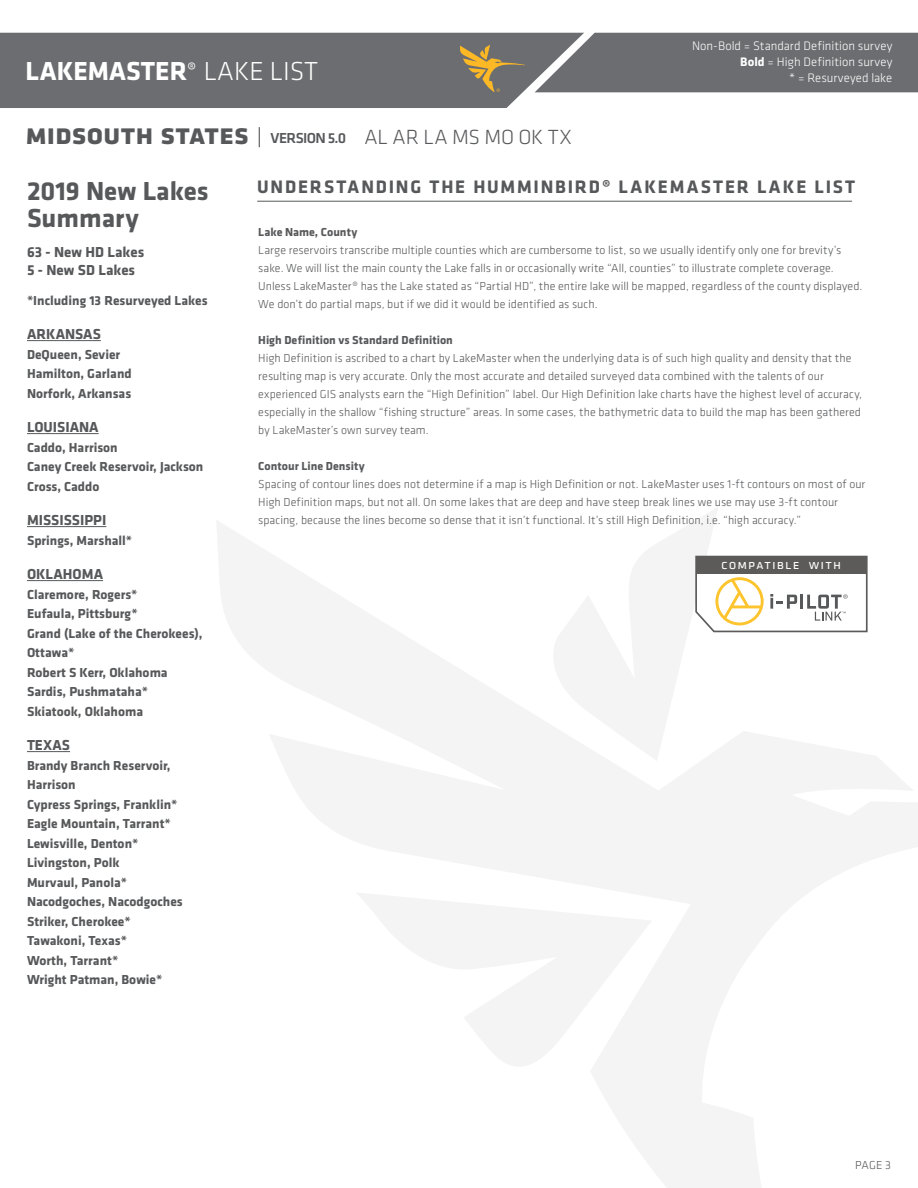
<style>
.page{position:relative;width:918px;height:1188px;background:#fff}
.page>*{position:absolute;margin:0;border:0;box-sizing:border-box;transform-origin:0 0}
.t1{font:700 30px "Klavika";letter-spacing:-.005em;color:#57585a}
.t2{font:700 27px "Klavika";color:#fff}
.t3{font:700 27px/27px "Klavika";color:#57585a}
.t4{font:700 18.75px "Klavika";letter-spacing:.095em;color:#57585a}
.t5{font:700 15px/18px "Klavika";color:#57585a}
.t6{font:700 13.5px/19.5px "Klavika";color:#57585a}
.t7{font:13.5px "Klavika";letter-spacing:.085em;color:#fff}
.t8{font:300 12.75px/15.8px "Klavika";color:#fff;text-align:right}
.t9{font:300 12px/18px "Klavika";letter-spacing:.005em;color:#57585a}
.t10{font:700 12px "Klavika";color:#57585a}
.s1{font-weight:300}
.s2{font-weight:500;font-size:15px}
.s3{font-weight:300;font-size:21.3px}
.s4{font-weight:700}
</style>
<div class="page">
<div style="left:584px;top:33px;width:334px;height:59px;background:#6c6d70"></div>
<div style="left:0;top:33px;width:584px;height:75px;background:#6c6d70"></div>
<svg style="left:460px;top:45px;width:65px;height:48px;background:#8b7d5f"></svg>
<svg style="left:259px;top:127px;width:1px;height:20px"></svg>
<svg style="left:217px;top:521px;width:701px;height:667px"></svg>
<hr style="left:27px;top:340px;width:74px;height:1px;background:#57585a">
<hr style="left:27px;top:433px;width:72px;height:1px;background:#57585a">
<hr style="left:27px;top:526px;width:79px;height:1px;background:#57585a">
<hr style="left:27px;top:580px;width:76px;height:1px;background:#57585a">
<hr style="left:27px;top:751px;width:43px;height:1px;background:#57585a">
<hr style="left:257px;top:201px;width:595px;height:1px;background:#57585a">
<svg style="left:548px;top:508px;width:320px;height:253px"></svg>
<h2 class="t2" style="left:26px;top:52px;width:294px">LAKEMASTER<sup>®</sup> <span class="s1">LAKE LIST</span></h2>
<h1 class="t1" style="left:26px;top:112px;width:548px">midsouth states <span class="s2">VERSION 5.0</span> <span class="s3">AL AR LA MS MO OK TX</span></h1>
<p class="t8" style="left:692px;top:38px;width:202px">Non-Bold = Standard Definition survey<br><span class="s4">Bold</span> = High Definition survey<br>* = Resurveyed lake</p>
<h2 class="t3" style="left:27px;top:176px;width:183px">2019 New Lakes<br>Summary</h2>
<p class="t5" style="left:27px;top:242px;width:119px">63 - New HD Lakes<br>5 - New SD Lakes</p>
<p class="t6" style="left:27px;top:290px;width:182px">*Including 13 Resurveyed Lakes</p>
<p class="t5" style="left:27px;top:324px;width:75px">ARKANSAS</p>
<p class="t6" style="left:27px;top:344px;width:106px">DeQueen, Sevier<br>Hamilton, Garland<br>Norfork, Arkansas</p>
<p class="t5" style="left:27px;top:417px;width:73px">LOUISIANA</p>
<p class="t6" style="left:27px;top:437px;width:178px">Caddo, Harrison<br>Caney Creek Reservoir, Jackson<br>Cross, Caddo</p>
<p class="t5" style="left:27px;top:510px;width:81px">MISSISSIPPI</p>
<p class="t6" style="left:27px;top:530px;width:107px">Springs, Marshall*</p>
<p class="t5" style="left:27px;top:564px;width:78px">OKLAHOMA</p>
<p class="t6" style="left:27px;top:584px;width:177px">Claremore, Rogers*<br>Eufaula, Pittsburg*<br>Grand (Lake of the Cherokees),<br>Ottawa*<br>Robert S Kerr, Oklahoma<br>Sardis, Pushmataha*<br>Skiatook, Oklahoma</p>
<p class="t5" style="left:27px;top:735px;width:45px">TEXAS</p>
<p class="t6" style="left:27px;top:755px;width:157px">Brandy Branch Reservoir,<br>Harrison<br>Cypress Springs, Franklin*<br>Eagle Mountain, Tarrant*<br>Lewisville, Denton*<br>Livingston, Polk<br>Murvaul, Panola*<br>Nacodgoches, Nacodgoches<br>Striker, Cherokee*<br>Tawakoni, Texas*<br>Worth, Tarrant*<br>Wright Patman, Bowie*</p>
<h3 class="t4" style="left:257px;top:174px;width:600px">UNDERSTANDING THE HUMMINBIRD® LAKEMASTER LAKE LIST</h3>
<p class="t10" style="left:258px;top:223px;width:100px">Lake Name, County</p>
<p class="t9" style="left:258px;top:241px;width:606px">Large reservoirs transcribe multiple counties which are cumbersome to list, so we usually identify only one for brevity’s sake. We will list the main county the Lake falls in or occasionally write “All, counties” to illustrate complete coverage.<br>Unless LakeMaster® has the Lake stated as “Partial HD”, the entire lake will be mapped, regardless of the county displayed.<br>We don’t do partial maps, but if we did it would be identified as such.</p>
<p class="t10" style="left:258px;top:331px;width:196px">High Definition vs Standard Definition</p>
<p class="t9" style="left:258px;top:349px;width:605px">High Definition is ascribed to a chart by LakeMaster when the underlying data is of such high quality and density that the resulting map is very accurate. Only the most accurate and detailed surveyed data combined with the talents of our experienced GIS analysts earn the “High Definition” label. Our High Definition lake charts have the highest level of accuracy, especially in the shallow “fishing structure” areas. In some cases, the bathymetric data to build the map has been gathered by LakeMaster’s own survey team.</p>
<p class="t10" style="left:258px;top:457px;width:108px">Contour Line Density</p>
<p class="t9" style="left:258px;top:475px;width:609px">Spacing of contour lines does not determine if a map is High Definition or not. LakeMaster uses 1-ft contours on most of our<br>High Definition maps, but not all. On some lakes that are deep and have steep break lines we use may use 3-ft contour spacing, because the lines become so dense that it isn’t functional. It’s still High Definition, i.e. “high accuracy.”</p>
<p class="t7" style="left:721px;top:556px;width:122px">compatible with</p>
<p class="t9" style="left:855px;top:1156px;width:37px">PAGE 3</p>
</div>
